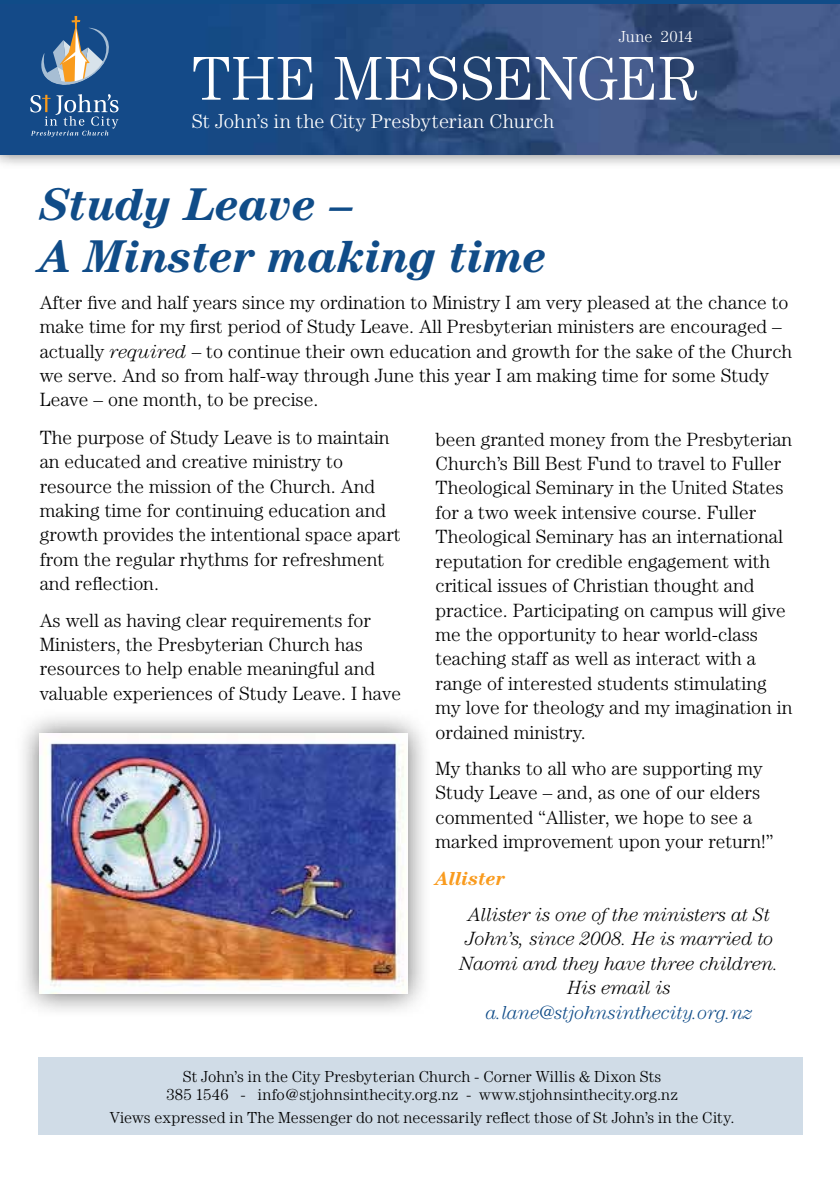
<style>
.page{position:relative;width:840px;height:1191px;background:#fff}
.page>*{position:absolute;margin:0;border:0;box-sizing:border-box;transform-origin:0 0}
.t1{font:300 62px "Century";letter-spacing:-.01em;color:#fff}
.t2{font:italic 700 46px/52px "Century";letter-spacing:-.01em;color:#104c88}
.t3{font:300 20px "Century";letter-spacing:.01em;color:#fff}
.t4{font:300 19.2px/24.4px "Century";color:#000}
.t5{font:italic 300 19.2px/24.4px "Century";letter-spacing:-.01em;color:#000;text-align:center}
.t6{font:italic 300 19.2px "Century";letter-spacing:-.01em;color:#104c88}
.t7{font:italic 700 19.2px "Century";color:#f99b1e}
.t8{font:300 16px/18px "Century";letter-spacing:.005em;color:#000;text-align:center}
.t9{font:300 16px "Century";letter-spacing:.005em;color:#fff}
.s1{font-style:italic}
</style>
<div class="page">
<div style="left:0;top:0;width:839px;height:169px;background:#000;opacity:.6"></div>
<div style="left:0;top:0;width:839px;height:154px;background:#104c88"></div>
<img style="left:51px;top:4px;width:788px;height:150px">
<svg style="left:30px;top:94px;width:88px;height:43px"></svg>
<svg style="left:41px;top:16px;width:73px;height:72px"></svg>
<div style="left:38px;top:1057px;width:764px;height:77px;background:#d0dce7"></div>
<div style="left:13px;top:707px;width:417px;height:310px;background:#000;opacity:.6"></div>
<img style="left:40px;top:734px;width:367px;height:259px">
<p class="t9" style="left:618px;top:27px;width:75px">June 2014</p>
<h1 class="t1" style="left:192px;top:43px;width:508px">THE MESSENGER</h1>
<p class="t3" style="left:192px;top:110px;width:364px">St John’s in the City Presbyterian Church</p>
<h2 class="t2" style="left:40px;top:178px;width:509px">Study Leave –<br>A Minster making time</h2>
<p class="t4" style="left:40px;top:290px;width:753px">After five and half years since my ordination to Ministry I am very pleased at the chance to make time for my first period of Study Leave. All Presbyterian ministers are encouraged – actually <span class="s1">required</span> – to continue their own education and growth for the sake of the Church we serve. And so from half-way through June this year I am making time for some Study Leave – one month, to be precise.</p>
<p class="t4" style="left:40px;top:425px;width:362px">The purpose of Study Leave is to maintain an educated and creative ministry to resource the mission of the Church. And making time for continuing education and growth provides the intentional space apart from the regular rhythms for refreshment and reflection.</p>
<p class="t4" style="left:40px;top:607px;width:362px">As well as having clear requirements for Ministers, the Presbyterian Church has resources to help enable meaningful and valuable experiences of Study Leave. I have</p>
<p class="t4" style="left:435px;top:426px;width:358px">been granted money from the Presbyterian Church’s Bill Best Fund to travel to Fuller Theological Seminary in the United States for a two week intensive course. Fuller Theological Seminary has an international reputation for credible engagement with critical issues of Christian thought and practice. Participating on campus will give me the opportunity to hear world-class teaching staff as well as interact with a range of interested students stimulating my love for theology and my imagination in ordained ministry.</p>
<p class="t4" style="left:435px;top:756px;width:339px">My thanks to all who are supporting my Study Leave – and, as one of our elders commented “Allister, we hope to see a marked improvement upon your return!”</p>
<p class="t7" style="left:435px;top:867px;width:71px">Allister</p>
<p class="t5" style="left:459px;top:902px;width:320px">Allister is one of the ministers at St<br>John’s, since 2008. He is married to<br>Naomi and they have three children.<br>His email is</p>
<p class="t6" style="left:485px;top:1001px;width:268px">a.lane@stjohnsinthecity.org.nz</p>
<p class="t8" style="left:166px;top:1067px;width:512px">St John’s in the City Presbyterian Church - Corner Willis &amp; Dixon Sts<br>385 1546 - info@stjohnsinthecity.org.nz - www.stjohnsinthecity.org.nz</p>
<p class="t8" style="left:110px;top:1108px;width:626px">Views expressed in The Messenger do not necessarily reflect those of St John’s in the City.</p>
</div>
